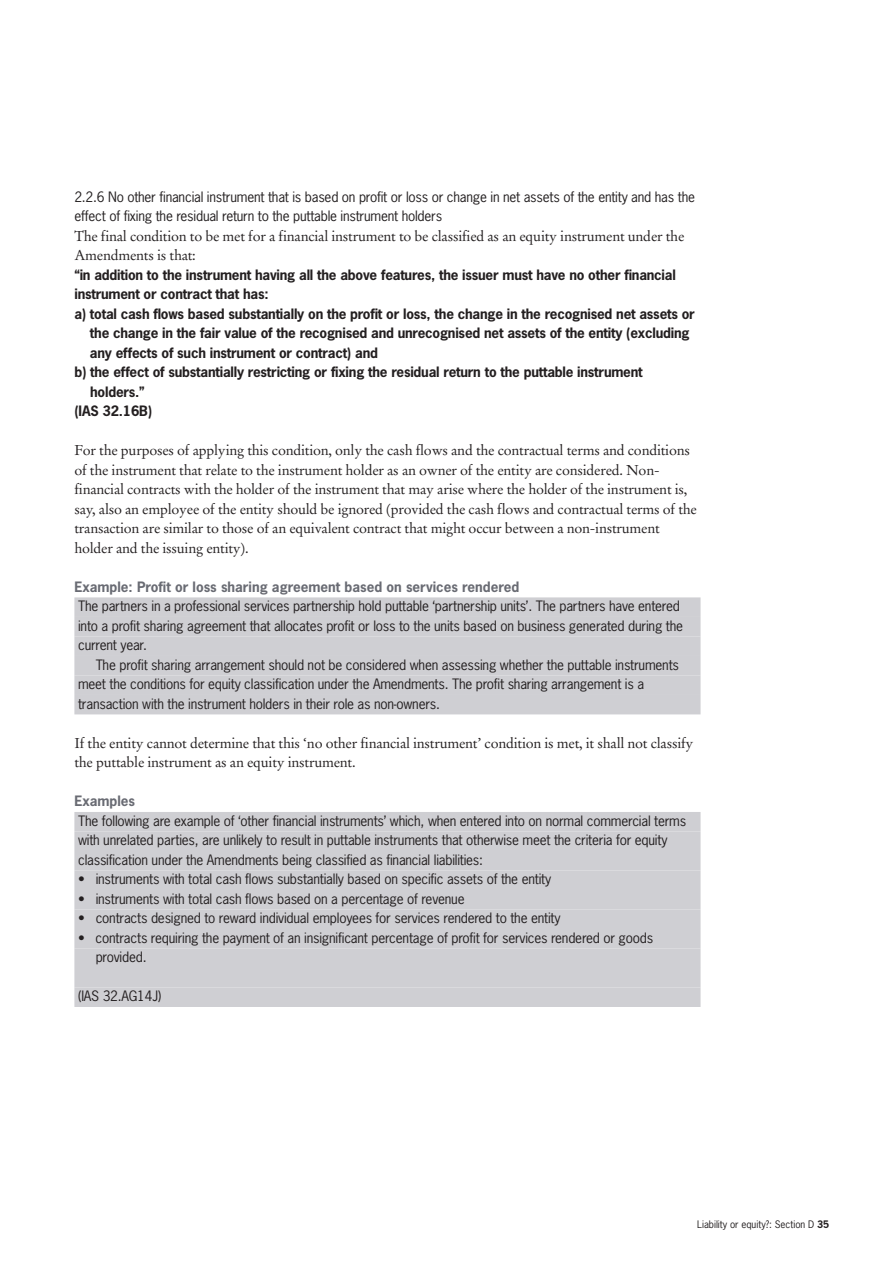
<style>
.page{position:relative;width:893px;height:1263px;background:#fff}
.page>*{position:absolute;margin:0;border:0;box-sizing:border-box;transform-origin:0 0}
.t1{font:14.25px/19.5px "Stempel Garamond";letter-spacing:-.015em;color:#231f20}
.t2{font:13.5px/19.5px "News Gothic";letter-spacing:-.015em;color:#231f20}
.t3{font:700 13.5px "News Gothic";letter-spacing:-.015em;color:#231f20}
.t4{font:700 13.5px "News Gothic";color:#696b73}
.t5{font:9.75px "News Gothic";color:#231f20}
.s1{font-weight:700}
</style>
<div class="page">
<div style="left:74px;top:597px;width:627px;height:20px;background:#cfcfd3"></div>
<div style="left:74px;top:617px;width:627px;height:19px;background:#cfcfd3"></div>
<div style="left:74px;top:636px;width:627px;height:20px;background:#cfcfd3"></div>
<div style="left:74px;top:656px;width:627px;height:19px;background:#cfcfd3"></div>
<div style="left:74px;top:675px;width:627px;height:20px;background:#cfcfd3"></div>
<div style="left:74px;top:695px;width:627px;height:19px;background:#cfcfd3"></div>
<div style="left:74px;top:812px;width:627px;height:19px;background:#cfcfd3"></div>
<div style="left:74px;top:831px;width:627px;height:20px;background:#cfcfd3"></div>
<div style="left:74px;top:851px;width:627px;height:19px;background:#cfcfd3"></div>
<div style="left:74px;top:870px;width:627px;height:20px;background:#cfcfd3"></div>
<div style="left:74px;top:890px;width:627px;height:19px;background:#cfcfd3"></div>
<div style="left:74px;top:909px;width:627px;height:20px;background:#cfcfd3"></div>
<div style="left:74px;top:929px;width:627px;height:19px;background:#cfcfd3"></div>
<div style="left:74px;top:948px;width:627px;height:20px;background:#cfcfd3"></div>
<div style="left:74px;top:968px;width:627px;height:19px;background:#cfcfd3"></div>
<div style="left:74px;top:987px;width:627px;height:20px;background:#cfcfd3"></div>
<p class="t2" style="left:74px;top:187px;width:622px">2.2.6 No other financial instrument that is based on profit or loss or change in net assets of the entity and has the effect of fixing the residual return to the puttable instrument holders</p>
<p class="t1" style="left:74px;top:227px;width:611px">The final condition to be met for a financial instrument to be classified as an equity instrument under the<br>Amendments is that:</p>
<p class="t3" style="left:74px;top:267px;width:603px">“in addition to the instrument having all the above features, the issuer must have no other financial</p>
<p class="t3" style="left:74px;top:287px;width:196px">instrument or contract that has:</p>
<p class="t3" style="left:74px;top:306px;width:622px">a) total cash flows based substantially on the profit or loss, the change in the recognised net assets or</p>
<p class="t3" style="left:90px;top:326px;width:601px">the change in the fair value of the recognised and unrecognised net assets of the entity (excluding</p>
<p class="t3" style="left:90px;top:345px;width:290px">any effects of such instrument or contract) and</p>
<p class="t3" style="left:74px;top:365px;width:570px">b) the effect of substantially restricting or fixing the residual return to the puttable instrument</p>
<p class="t3" style="left:90px;top:384px;width:56px">holders.”</p>
<p class="t3" style="left:74px;top:404px;width:79px">(IAS 32.16B)</p>
<p class="t1" style="left:74px;top:442px;width:624px">For the purposes of applying this condition, only the cash flows and the contractual terms and conditions of the instrument that relate to the instrument holder as an owner of the entity are considered. Non&shy;financial contracts with the holder of the instrument that may arise where the holder of the instrument is, say, also an employee of the entity should be ignored (provided the cash flows and contractual terms of the transaction are similar to those of an equivalent contract that might occur between a non-instrument holder and the issuing entity).</p>
<p class="t4" style="left:74px;top:579px;width:446px">Example: Profit or loss sharing agreement based on services rendered</p>
<p class="t2" style="left:78px;top:597px;width:607px">The partners in a professional services partnership hold puttable ‘partnership units’. The partners have entered into a profit sharing agreement that allocates profit or loss to the units based on business generated during the current year.</p>
<p class="t2" style="left:78px;top:655px;width:602px;text-indent:18px">The profit sharing arrangement should not be considered when assessing whether the puttable instruments meet the conditions for equity classification under the Amendments. The profit sharing arrangement is a transaction with the instrument holders in their role as non-owners.</p>
<p class="t1" style="left:74px;top:734px;width:621px">If the entity cannot determine that this ‘no other financial instrument’ condition is met, it shall not classify the puttable instrument as an equity instrument.</p>
<p class="t4" style="left:74px;top:794px;width:62px">Examples</p>
<p class="t2" style="left:78px;top:811px;width:610px">The following are example of ‘other financial instruments’ which, when entered into on normal commercial terms with unrelated parties, are unlikely to result in puttable instruments that otherwise meet the criteria for equity classification under the Amendments being classified as financial liabilities:</p>
<p class="t2" style="left:78px;top:870px;width:475px">• instruments with total cash flows substantially based on specific assets of the entity</p>
<p class="t2" style="left:78px;top:889px;width:388px">• instruments with total cash flows based on a percentage of revenue</p>
<p class="t2" style="left:78px;top:909px;width:484px">• contracts designed to reward individual employees for services rendered to the entity</p>
<p class="t2" style="left:96px;top:928px;width:559px;text-indent:-18px">• contracts requiring the payment of an insignificant percentage of profit for services rendered or goods provided.</p>
<p class="t2" style="left:78px;top:987px;width:85px">(IAS 32.AG14J)</p>
<p class="t5" style="left:697px;top:1219px;width:134px">Liability or equity?: Section D <span class="s1">35</span></p>
</div>
